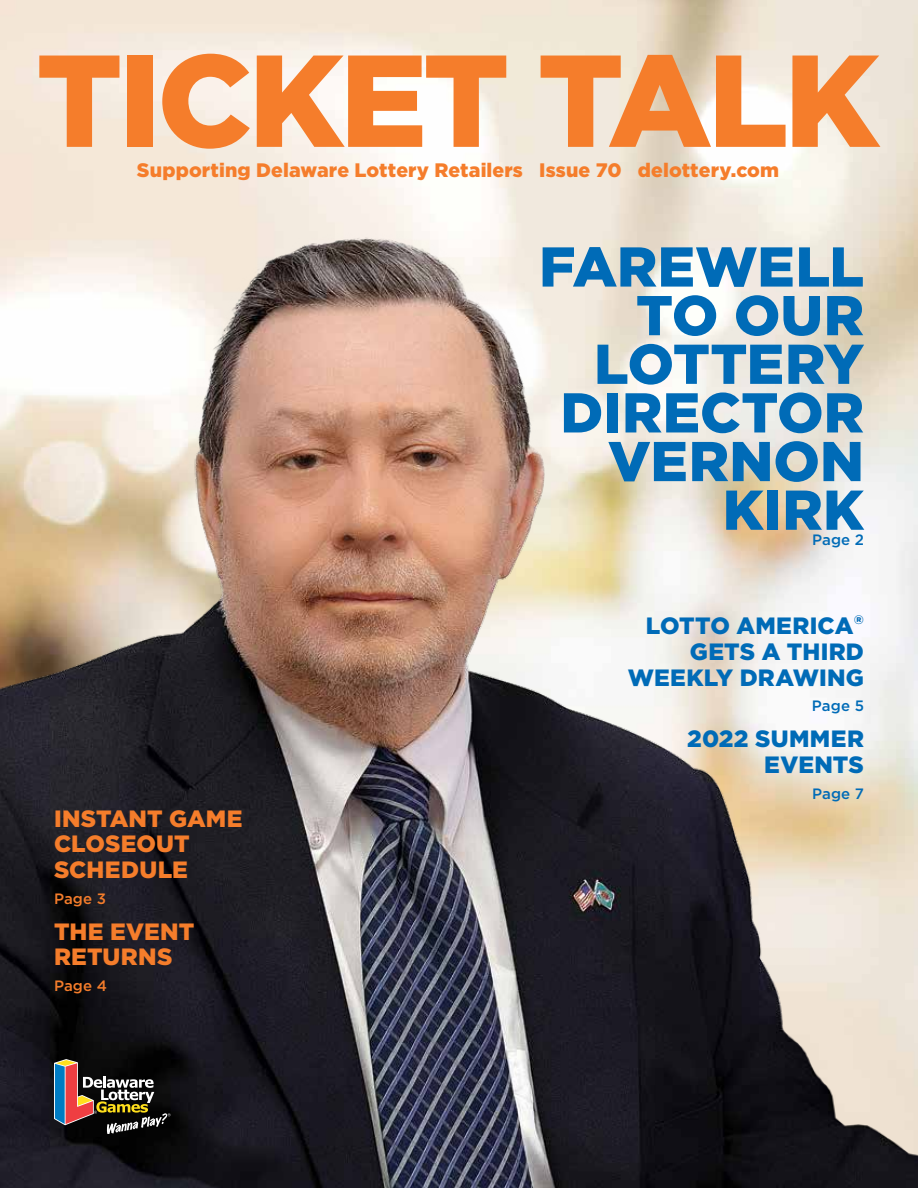
<style>
.page{position:relative;width:918px;height:1188px;background:#fff}
.page>*{position:absolute;margin:0;border:0;box-sizing:border-box;transform-origin:0 0}
.t1{font:900 130.5px "Gotham";letter-spacing:-.03em;color:#f57d2b}
.t2{font:900 55.95px/48.6px "Gotham";color:#006bb7;text-align:right}
.t3{font:900 23.55px/25.7px "Gotham";letter-spacing:.01em;color:#006bb7;text-align:right}
.t4{font:900 23.55px/25.7px "Gotham";letter-spacing:.005em;color:#f57d2b}
.t5{font:900 19.5px "Gotham";letter-spacing:.005em;color:#f57d2b}
.t6{font:500 15px "Gotham";letter-spacing:.01em;color:#006bb7}
.t7{font:500 15px "Gotham";letter-spacing:.01em;color:#f57d2b}
</style>
<div class="page">
<img style="left:0;top:213px;width:918px;height:975px">
<svg style="left:54px;top:1059px;width:117px;height:75px;background:#4b403b"></svg>
<h1 class="t1" style="left:36px;top:25px;width:845px">TICKET TALK</h1>
<p class="t5" style="left:137px;top:159px;width:644px">Supporting Delaware Lottery Retailers Issue 70 delottery.com</p>
<h2 class="t2" style="left:539px;top:241px;width:326px">FAREWELL<br>TO OUR<br>LOTTERY<br>DIRECTOR<br>VERNON<br>KIRK</h2>
<p class="t6" style="left:812px;top:531px;width:53px">Page 2</p>
<p class="t4" style="left:54px;top:805px;width:190px">INSTANT GAME<br>CLOSEOUT<br>SCHEDULE</p>
<p class="t7" style="left:54px;top:890px;width:54px">Page 3</p>
<p class="t4" style="left:54px;top:918px;width:142px">THE EVENT<br>RETURNS</p>
<p class="t7" style="left:54px;top:977px;width:54px">Page 4</p>
<p class="t3" style="left:628px;top:612px;width:238px">LOTTO AMERICA<sup>®<br></sup>GETS A THIRD<br>WEEKLY DRAWING</p>
<p class="t6" style="left:812px;top:697px;width:54px">Page 5</p>
<p class="t3" style="left:687px;top:726px;width:178px">2022 SUMMER<br>EVENTS</p>
<p class="t6" style="left:812px;top:785px;width:53px">Page 7</p>
</div>
